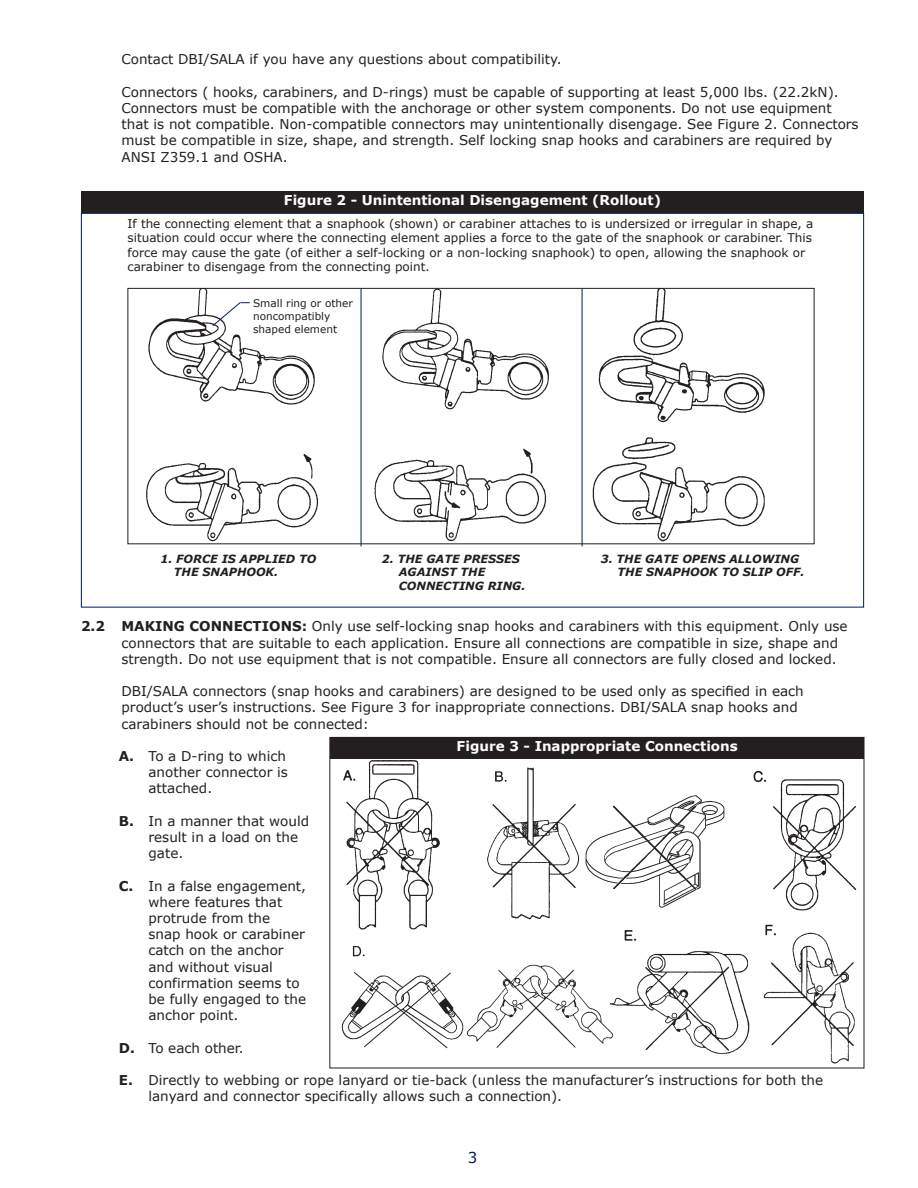
<style>
.page{position:relative;width:918px;height:1188px;background:#fff}
.page>*{position:absolute;margin:0;border:0;box-sizing:border-box;transform-origin:0 0}
.t1{font:15px "Verdana";color:#011c5a}
.Body_text{font:13.5px/16.2px "Verdana";color:#231f20}
.A_B_C{font:13.5px/16.2px "Verdana";color:#231f20}
.Figure_Caption{font:700 13.5px "Verdana";color:#fff}
.Body_text-2{font:700 13.5px "Verdana";color:#231f20}
.Inside_Figure{font:12px/14.4px "Verdana";color:#231f20}
.Warning-Important_te{font:italic 700 11.25px "Verdana";color:#231f20}
.Inside_Figure-2{font:10.5px "Verdana";color:#231f20}
.s1{font-weight:700}
</style>
<div class="page">
<hr style="left:361px;top:288px;width:1px;height:258px;background:#011c5a">
<hr style="left:582px;top:289px;width:1px;height:257px;background:#011c5a">
<img style="left:146px;top:290px;width:619px;height:252px">
<div style="left:128px;top:288px;width:686px;height:256px;border:1px solid #231f20"></div>
<div style="left:81px;top:192px;width:783px;height:21px;background:#231f20"></div>
<img style="left:341px;top:760px;width:516px;height:304px">
<div style="left:331px;top:737px;width:533px;height:22px;background:#231f20"></div>
<p class="Body_text" style="left:122px;top:51px;width:442px">Contact DBI/SALA if you have any questions about compatibility.</p>
<p class="Body_text" style="left:122px;top:83px;width:739px">Connectors ( hooks, carabiners, and D-rings) must be capable of supporting at least 5,000 lbs. (22.2kN).<br>Connectors must be compatible with the anchorage or other system components. Do not use equipment that is not compatible. Non-compatible connectors may unintentionally disengage. See Figure 2. Connectors must be compatible in size, shape, and strength. Self locking snap hooks and carabiners are required by ANSI Z359.1 and OSHA.</p>
<p class="Figure_Caption" style="left:284px;top:192px;width:379px">Figure 2 - Unintentional Disengagement (Rollout)</p>
<p class="Inside_Figure" style="left:128px;top:216px;width:687px">If the connecting element that a snaphook (shown) or carabiner attaches to is undersized or irregular in shape, a situation could occur where the connecting element applies a force to the gate of the snaphook or carabiner. This force may cause the gate (of either a self-locking or a non-locking snaphook) to open, allowing the snaphook or carabiner to disengage from the connecting point.</p>
<p class="Inside_Figure-2" style="left:253px;top:297px;width:101px">Small ring or other</p>
<p class="Inside_Figure-2" style="left:253px;top:310px;width:79px">noncompatibly</p>
<p class="Inside_Figure-2" style="left:253px;top:322px;width:86px">shaped element</p>
<p class="Warning-Important_te" style="left:160px;top:551px;width:26px">1. FOR</p>
<p class="Warning-Important_te" style="left:202px;top:551px;width:48px">CE IS APP</p>
<p class="Warning-Important_te" style="left:265px;top:551px;width:44px">LIED TO</p>
<p class="Warning-Important_te" style="left:174px;top:565px;width:47px">THE SNAP</p>
<p class="Warning-Important_te" style="left:237px;top:565px;width:43px">HOOK.</p>
<p class="Warning-Important_te" style="left:382px;top:551px;width:55px">2. THE GAT</p>
<p class="Warning-Important_te" style="left:452px;top:551px;width:69px">E PR ESSES</p>
<p class="Warning-Important_te" style="left:399px;top:565px;width:10px">AGAIN</p>
<p class="Warning-Important_te" style="left:441px;top:565px;width:46px">ST THE</p>
<p class="Warning-Important_te" style="left:399px;top:578px;width:19px">CONN</p>
<p class="Warning-Important_te" style="left:436px;top:578px;width:25px">ECTING</p>
<p class="Warning-Important_te" style="left:488px;top:578px;width:10px">RING</p>
<p class="Warning-Important_te" style="left:521px;top:578px;width:6px">.</p>
<p class="Warning-Important_te" style="left:601px;top:551px;width:55px">3. THE GAT</p>
<p class="Warning-Important_te" style="left:671px;top:551px;width:92px">E OPENS ALLOWING</p>
<p class="Warning-Important_te" style="left:618px;top:565px;width:47px">THE SNAP</p>
<p class="Warning-Important_te" style="left:681px;top:565px;width:125px">HOOK TO SLIP OFF.</p>
<p class="Body_text" style="left:122px;top:618px;width:728px;text-indent:180px"><span class="s1">:</span> Only use self-locking snap hooks and carabiners with this equipment. Only use connectors that are suitable to each application. Ensure all connections are compatible in size, shape and strength. Do not use equipment that is not compatible. Ensure all connectors are fully closed and locked.</p>
<p class="Body_text" style="left:122px;top:683px;width:684px">Dbi/sala connectors (snap hooks and carabiners) are designed to be used only as specified in each product’s user’s instructions. See Figure 3 for inappropriate connections. Dbi/sala snap hooks and carabiners should not be connected:</p>
<p class="A_B_C" style="left:148px;top:747px;width:141px;text-indent:-30px"><span class="s1">A.</span> To a D-ring to which another connector is attached.</p>
<p class="A_B_C" style="left:148px;top:812px;width:162px;text-indent:-30px"><span class="s1">B.</span> In a manner that would result in a load on the gate.</p>
<p class="A_B_C" style="left:148px;top:877px;width:159px;text-indent:-30px"><span class="s1">C.</span> In a false engagement, where features that protrude from the<br>snap hook or carabiner catch on the anchor and without visual confirmation seems to be fully engaged to the anchor point.</p>
<p class="A_B_C" style="left:119px;top:1039px;width:126px"><span class="s1">D.</span> To each other.</p>
<p class="A_B_C" style="left:148px;top:1071px;width:676px;text-indent:-30px"><span class="s1">E.</span> Directly to webbing or rope lanyard or tie-back (unless the manufacturer’s instructions for both the lanyard and connector specifically allows such a connection).</p>
<p class="Body_text-2" style="left:81px;top:618px;width:65px">2.2 Making</p>
<p class="Body_text-2" style="left:190px;top:618px;width:21px">Connections</p>
<p class="Figure_Caption" style="left:457px;top:737px;width:283px">Figure 3 - Inappropriate Connections</p>
<p class="t1" style="left:468px;top:1148px;width:11px">3</p>
</div>
